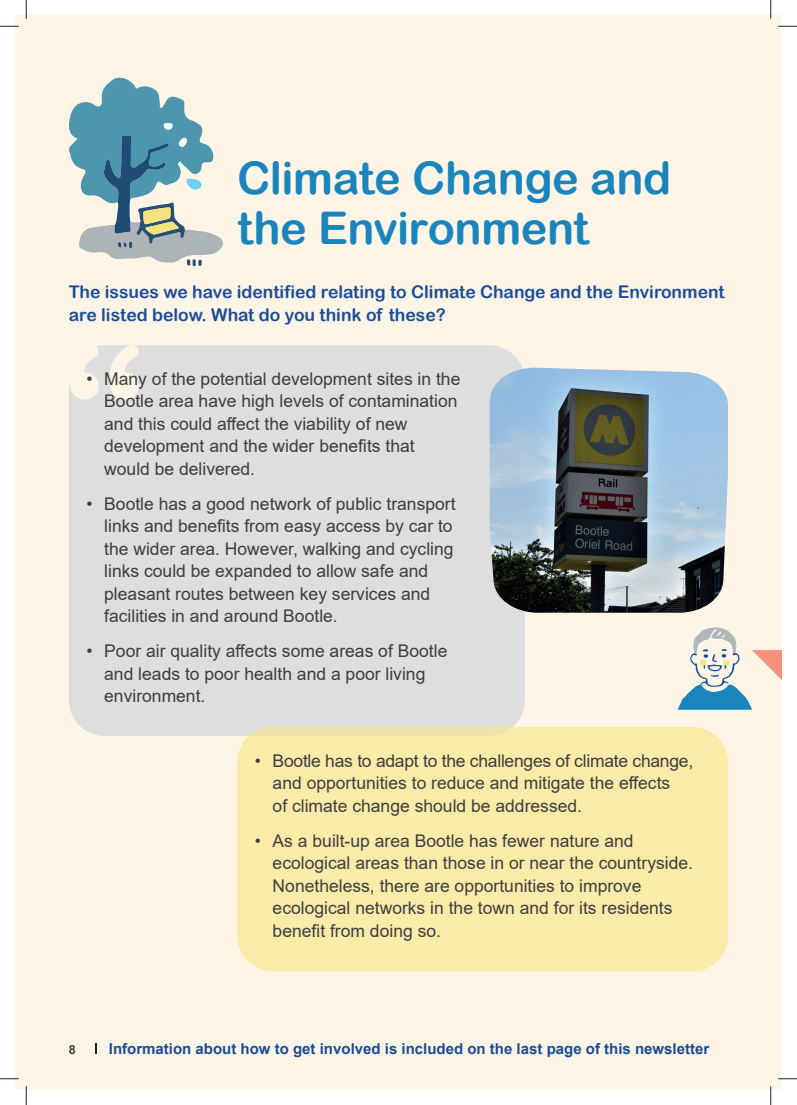
<style>
.page{position:relative;width:797px;height:1105px;background:#fff}
.page>*{position:absolute;margin:0;border:0;box-sizing:border-box;transform-origin:0 0}
.t1{font:45px/50px "Arial Rounded MT Bold";letter-spacing:-.01em;color:#1a85bd}
.t2{font:17.5px/22.5px "Arial";color:#3e3e3f}
.t3{font:17.5px/22.5px "Arial Rounded MT Bold";color:#1b4d9a}
.t4{font:700 15px "Arial";color:#184c99}
.t5{font:700 12.5px "Arial";color:#3e3e3f}
</style>
<div class="page">
<div style="left:16px;top:16px;width:765px;height:1073px;background:#fef5e7"></div>
<div style="left:69px;top:345px;width:456px;height:391px;background:#dddede"></div>
<div style="left:237px;top:727px;width:491px;height:244px;background:#fbeba9"></div>
<div style="left:249px;top:727px;width:264px;height:9px;background:#efe1a7"></div>
<img style="left:490px;top:367px;width:238px;height:246px">
<svg style="left:69px;top:77px;width:154px;height:189px"></svg>
<svg style="left:69px;top:345px;width:70px;height:55px"></svg>
<svg style="left:677px;top:627px;width:104px;height:83px"></svg>
<svg style="left:0;top:25px;width:19px;height:2px"></svg>
<svg style="left:778px;top:25px;width:19px;height:2px"></svg>
<svg style="left:0;top:1078px;width:19px;height:1px"></svg>
<svg style="left:778px;top:1078px;width:19px;height:1px"></svg>
<svg style="left:25px;top:0;width:2px;height:19px"></svg>
<svg style="left:25px;top:1086px;width:2px;height:19px"></svg>
<svg style="left:770px;top:0;width:1px;height:19px"></svg>
<svg style="left:770px;top:1086px;width:1px;height:19px"></svg>
<h1 class="t1" style="left:237px;top:152px;width:436px">Climate Change and the Environment</h1>
<p class="t3" style="left:69px;top:281px;width:657px">The issues we have identified relating to Climate Change and the Environment are listed below. What do you think of these?</p>
<p class="t2" style="left:104px;top:368px;width:358px;text-indent:-18px">• Many of the potential development sites in the Bootle area have high levels of contamination and this could affect the viability of new development and the wider benefits that would be delivered.</p>
<p class="t2" style="left:104px;top:492px;width:353px;text-indent:-18px">• Bootle has a good network of public transport links and benefits from easy access by car to the wider area. However, walking and cycling links could be expanded to allow safe and pleasant routes between key services and facilities in and around Bootle.</p>
<p class="t2" style="left:104px;top:640px;width:344px;text-indent:-18px">• Poor air quality affects some areas of Bootle and leads to poor health and a poor living environment.</p>
<p class="t2" style="left:273px;top:749px;width:422px;text-indent:-18px">• Bootle has to adapt to the challenges of climate change, and opportunities to reduce and mitigate the effects<br>of climate change should be addressed.</p>
<p class="t2" style="left:273px;top:829px;width:422px;text-indent:-18px">• As a built-up area Bootle has fewer nature and ecological areas than those in or near the countryside.<br>Nonetheless, there are opportunities to improve ecological networks in the town and for its residents benefit from doing so.</p>
<p class="t5" style="left:69px;top:1042px;width:8px">8</p>
<p class="t4" style="left:109px;top:1040px;width:602px">Information about how to get involved is included on the last page of this newsletter</p>
</div>
